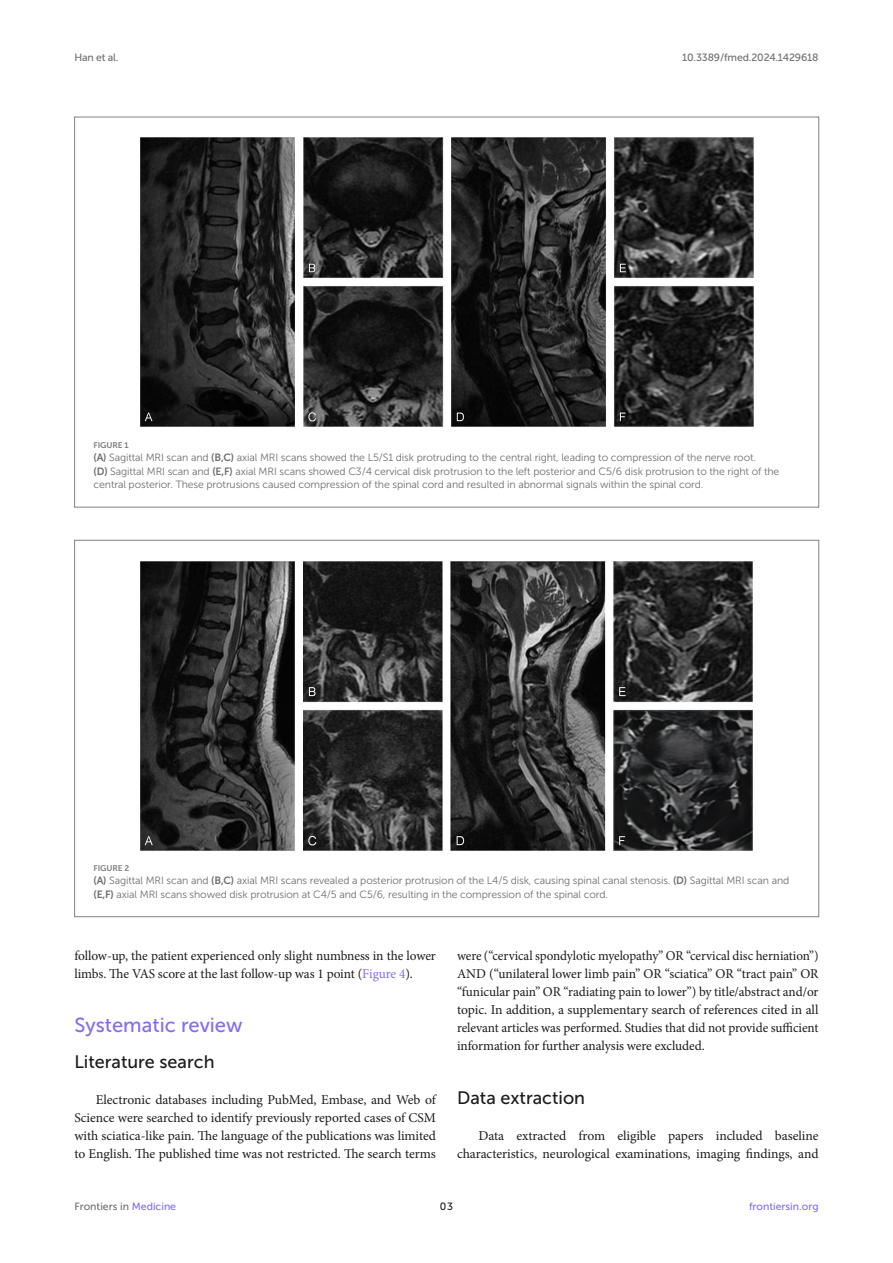
<style>
.page{position:relative;width:893px;height:1263px;background:#fff}
.page>*{position:absolute;margin:0;border:0;box-sizing:border-box;transform-origin:0 0}
.HEAD_1{font:20.25px "Museo Sans 500";color:#856df0}
.HEAD_2_after_HEAD_1{font:18px "Museo Sans 500";color:#1b1c1b}
.HEAD_2{font:18px "Museo Sans 500";color:#1b1c1b}
.TEXT_FLUSH{font:13.5px/18px "Minion Pro";letter-spacing:-.005em;color:#1b1c1b;text-align:justify}
.FIG_LEG{font:10.5px/13.5px "Museo Sans 300";letter-spacing:-.01em;color:#706f70}
.t1{font:10.5px "Museo Sans 500";letter-spacing:-.015em;color:#706f70}
.t2{font:10.5px "Museo Sans 500";color:#856df0}
.t3{font:10.5px "Museo Sans 500";color:#1b1c1b}
.FIG_HD{font:8.25px "Museo Sans 700";letter-spacing:-.01em;color:#7e7f7f}
.s1{font-family:"Museo Sans 700"}
.s2{color:#856df0}
</style>
<div class="page">
<img style="left:140px;top:137px;width:614px;height:290px">
<img style="left:140px;top:561px;width:613px;height:290px">
<p class="t1" style="left:74px;top:51px;width:46px">Han et al.</p>
<p class="t1" style="left:682px;top:51px;width:138px">10.3389/fmed.2024.1429618</p>
<p class="FIG_HD" style="left:94px;top:440px;width:37px">FIGURE 1</p>
<p class="FIG_LEG" style="left:94px;top:451px;width:687px"><span class="s1">(A)</span> Sagittal MRI scan and <span class="s1">(B,C)</span> axial MRI scans showed the L5/S1 disk protruding to the central right, leading to compression of the nerve root.<br><span class="s1">(D)</span> Sagittal MRI scan and <span class="s1">(E,F)</span> axial MRI scans showed C3/4 cervical disk protrusion to the left posterior and C5/6 disk protrusion to the right of the central posterior. These protrusions caused compression of the spinal cord and resulted in abnormal signals within the spinal cord.</p>
<p class="FIG_HD" style="left:94px;top:863px;width:37px">FIGURE 2</p>
<p class="FIG_LEG" style="left:94px;top:874px;width:697px"><span class="s1">(A)</span> Sagittal MRI scan and <span class="s1">(B,C)</span> axial MRI scans revealed a posterior protrusion of the L4/5 disk, causing spinal canal stenosis. <span class="s1">(D)</span> Sagittal MRI scan and <span class="s1">(E,F)</span> axial MRI scans showed disk protrusion at C4/5 and C5/6, resulting in the compression of the spinal cord.</p>
<p class="TEXT_FLUSH" style="left:74px;top:947px;width:363px">follow-up, the patient experienced only slight numbness in the lower limbs. The VAS score at the last follow-up was 1 point (<span class="s2">Figure 4</span>).</p>
<p class="HEAD_1" style="left:74px;top:1014px;width:170px">Systematic review</p>
<p class="HEAD_2_after_HEAD_1" style="left:74px;top:1052px;width:142px">Literature search</p>
<p class="TEXT_FLUSH" style="left:74px;top:1091px;width:363px;text-indent:21px">Electronic databases including PubMed, Embase, and Web of Science were searched to identify previously reported cases of CSM with sciatica-like pain. The language of the publications was limited to English. The published time was not restricted. The search terms</p>
<p class="TEXT_FLUSH" style="left:457px;top:947px;width:363px">were (“cervical spondylotic myelopathy” OR “cervical disc herniation”)<br>AND (“unilateral lower limb pain” OR “sciatica” OR “tract pain” OR “funicular pain” OR “radiating pain to lower”) by title/abstract and/or topic. In addition, a supplementary search of references cited in all relevant articles was performed. Studies that did not provide sufficient information for further analysis were excluded.</p>
<p class="HEAD_2" style="left:457px;top:1088px;width:130px">Data extraction</p>
<p class="TEXT_FLUSH" style="left:457px;top:1127px;width:363px;text-align:right">Data extracted from eligible papers included baseline characteristics, neurological examinations, imaging findings, and</p>
<p class="t1" style="left:74px;top:1200px;width:103px">Frontiers in <span class="s2">Medicine</span></p>
<p class="t3" style="left:440px;top:1200px;width:15px">03</p>
<p class="t2" style="left:749px;top:1200px;width:71px">frontiersin.org</p>
</div>
